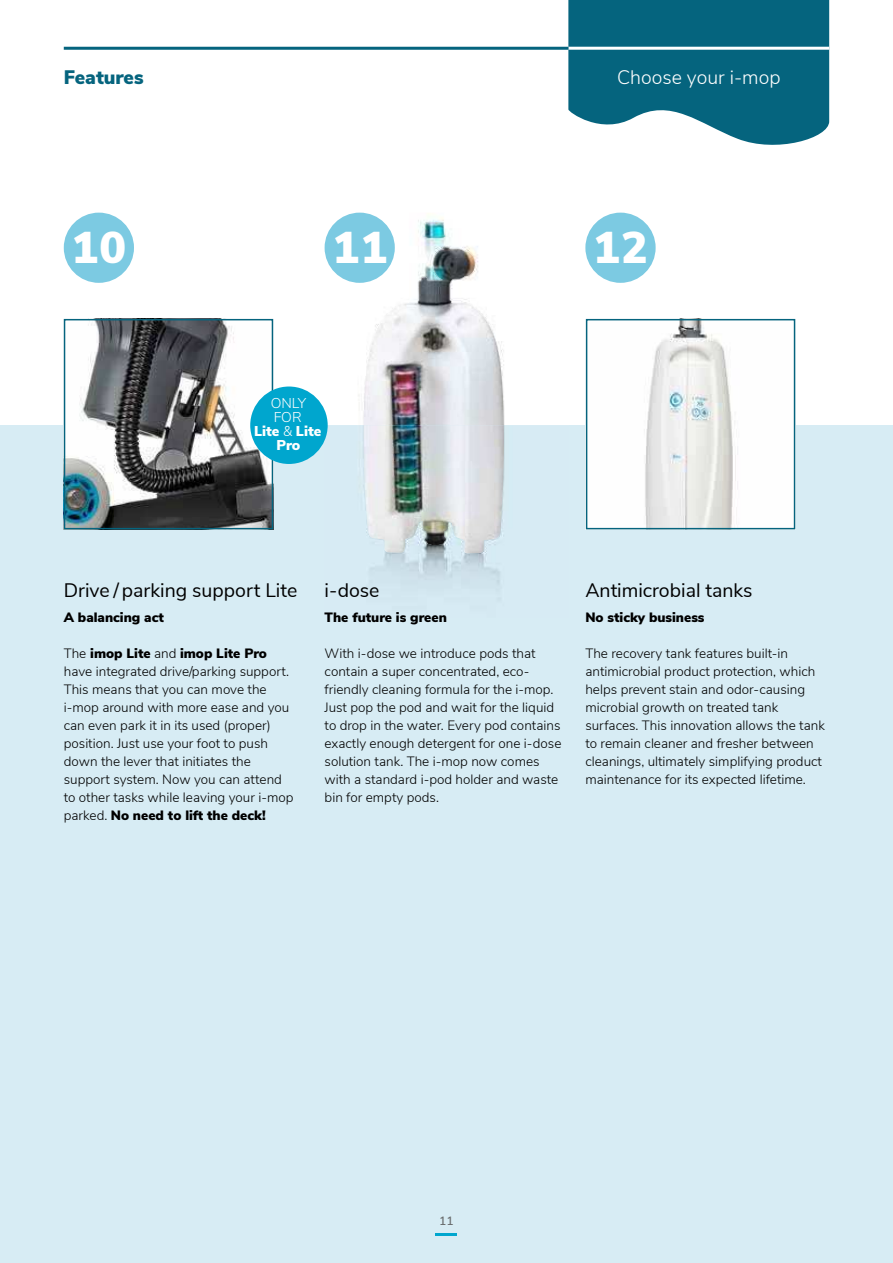
<style>
.page{position:relative;width:893px;height:1263px;background:#fff}
.page>*{position:absolute;margin:0;border:0;box-sizing:border-box;transform-origin:0 0}
.t1{font:900 44.4px "Nunito Sans";color:#fff}
.t2{font:19.5px "Nunito Sans";color:#000}
.t3{font:300 19.5px "Nunito Sans";color:#fff}
.t4{font:900 19.5px "Nunito Sans";color:#05647e}
.t5{font:900 14.25px/14.2px "Nunito Sans";color:#fff;text-align:center}
.t6{font:300 13.5px/18px "Nunito Sans";color:#000}
.t7{font:900 13.5px "Nunito Sans";color:#000}
.t8{font:13.5px "font 000000002 d 71 ba 76";color:#000}
.t9{font:600 12px "Nunito Sans";color:#6a6d6e}
.s1{font-weight:300}
.s2{font-weight:900}
.s3{font-family:"Nunito Sans";font-weight:300}
</style>
<div class="page">
<div style="left:0;top:425px;width:893px;height:838px;background:#d7ecf4"></div>
<svg style="left:568px;top:0;width:261px;height:145px;background:#27798f"></svg>
<hr style="left:570px;top:47px;width:258px;height:3px;background:#fff">
<hr style="left:64px;top:47px;width:504px;height:3px;background:#05647e">
<img style="left:67px;top:322px;width:203px;height:204px">
<div style="left:64px;top:319px;width:209px;height:210px;border:2px solid #05647e"></div>
<img style="left:589px;top:322px;width:203px;height:204px">
<div style="left:586px;top:319px;width:209px;height:210px;border:2px solid #05647e"></div>
<img style="left:325px;top:213px;width:180px;height:372px">
<img style="left:364px;top:222px;width:140px;height:331px">
<div style="left:64px;top:213px;width:70px;height:70px;background:#7ccae2;border-radius:50%"></div>
<div style="left:585px;top:213px;width:71px;height:70px;background:#7ccae2;border-radius:50%"></div>
<div style="left:325px;top:213px;width:70px;height:70px;background:#7ccae2;border-radius:50%"></div>
<div style="left:250px;top:386px;width:78px;height:78px;background:#00a6ce;border-radius:50%"></div>
<hr style="left:436px;top:1233px;width:21px;height:2px;background:#00a6ce">
<h2 class="t4" style="left:64px;top:64px;width:81px">Features</h2>
<h2 class="t3" style="left:617px;top:64px;width:165px">Choose your i-mop</h2>
<h1 class="t1" style="left:72px;top:218px;width:56px">10</h1>
<h1 class="t1" style="left:332px;top:218px;width:56px">11</h1>
<h1 class="t1" style="left:593px;top:218px;width:56px">12</h1>
<p class="t5" style="left:254px;top:396px;width:69px"><span class="s1">ONLY<br>FOR<br></span>Lite <span class="s1">&amp;</span> Lite<br>Pro</p>
<h2 class="t2" style="left:64px;top:577px;width:235px">Drive / parking support Lite</h2>
<p class="t7" style="left:64px;top:608px;width:102px">A balancing act</p>
<p class="t6" style="left:64px;top:644px;width:231px">The <span class="s2">imop Lite</span> and <span class="s2">imop Lite Pro </span>have integrated drive/parking support.<br>This means that you can move the i-mop around with more ease and you can even park it in its used (proper) position. Just use your foot to push down the lever that initiates the support system. Now you can attend to other tasks while leaving your i-mop</p>
<p class="t8" style="left:64px;top:806px;width:203px"><span class="s3">parked.</span> No need to lift the deck!</p>
<h2 class="t2" style="left:325px;top:577px;width:56px">i-dose</h2>
<p class="t7" style="left:325px;top:608px;width:124px">The future is green</p>
<p class="t6" style="left:325px;top:644px;width:238px">With i-dose we introduce pods that contain a super concentrated, eco&shy;friendly cleaning formula for the i-mop.<br>Just pop the pod and wait for the liquid to drop in the water. Every pod contains exactly enough detergent for one i-dose solution tank. The i-mop now comes with a standard i-pod holder and waste bin for empty pods.</p>
<h2 class="t2" style="left:585px;top:577px;width:169px">Antimicrobial tanks</h2>
<p class="t7" style="left:585px;top:608px;width:121px">No sticky business</p>
<p class="t6" style="left:585px;top:644px;width:241px">The recovery tank features built-in antimicrobial product protection, which helps prevent stain and odor-causing microbial growth on treated tank surfaces. This innovation allows the tank to remain cleaner and fresher between cleanings, ultimately simplifying product maintenance for its expected lifetime.</p>
<p class="t9" style="left:439px;top:1213px;width:16px">11</p>
</div>
